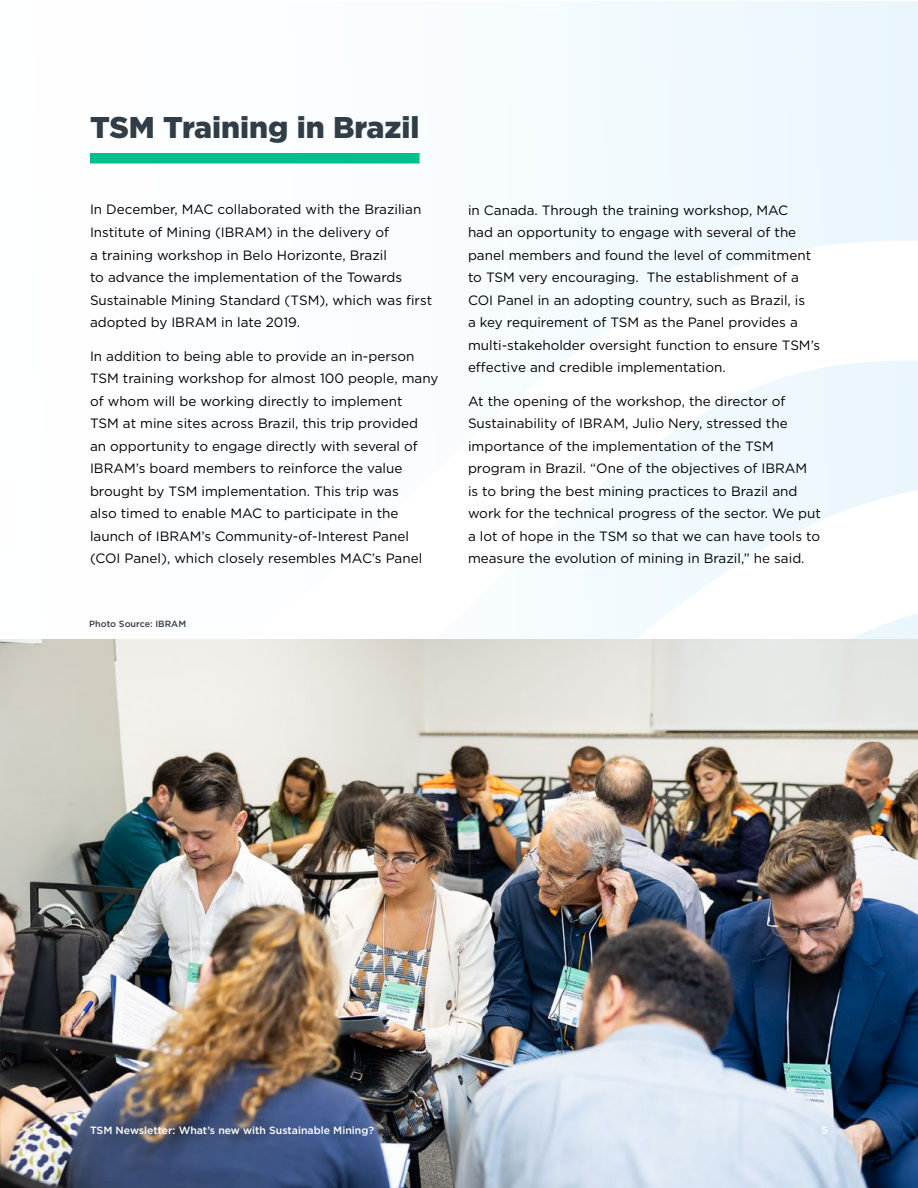
<style>
.page{position:relative;width:918px;height:1188px;background:#fff}
.page>*{position:absolute;margin:0;border:0;box-sizing:border-box;transform-origin:0 0}
.t1{font:900 30px "Gotham";color:#313e48}
.t2{font:13.5px/22.5px "Gotham";color:#000}
.t3{font:500 10.5px "Gotham";color:#fff}
.t4{font:500 9px "Gotham";color:#323e48}
</style>
<div class="page">
<div style="left:90px;top:153px;width:330px;height:10px;background:#00bf8c"></div>
<img style="left:0;top:639px;width:918px;height:549px">
<h1 class="t1" style="left:90px;top:107px;width:331px">TSM Training in Brazil</h1>
<p class="t2" style="left:90px;top:198px;width:344px">In December, MAC collaborated with the Brazilian Institute of Mining (IBRAM) in the delivery of<br>a training workshop in Belo Horizonte, Brazil<br>to advance the implementation of the Towards Sustainable Mining Standard (TSM), which was first adopted by IBRAM in late 2019.</p>
<p class="t2" style="left:90px;top:344px;width:350px">In addition to being able to provide an in-person TSM training workshop for almost 100 people, many of whom will be working directly to implement<br>TSM at mine sites across Brazil, this trip provided<br>an opportunity to engage directly with several of IBRAM’s board members to reinforce the value brought by TSM implementation. This trip was<br>also timed to enable MAC to participate in the launch of IBRAM’s Community-of-Interest Panel (COI Panel), which closely resembles MAC’s Panel</p>
<p class="t4" style="left:89px;top:618px;width:98px">Photo Source: IBRAM</p>
<p class="t2" style="left:468px;top:198px;width:354px">in Canada. Through the training workshop, MAC<br>had an opportunity to engage with several of the panel members and found the level of commitment to TSM very encouraging. The establishment of a COI Panel in an adopting country, such as Brazil, is<br>a key requirement of TSM as the Panel provides a multi-stakeholder oversight function to ensure TSM’s effective and credible implementation.</p>
<p class="t2" style="left:468px;top:390px;width:355px">At the opening of the workshop, the director of Sustainability of IBRAM, Julio Nery, stressed the importance of the implementation of the TSM program in Brazil. “One of the objectives of IBRAM<br>is to bring the best mining practices to Brazil and work for the technical progress of the sector. We put a lot of hope in the TSM so that we can have tools to measure the evolution of mining in Brazil,” he said.</p>
<p class="t3" style="left:90px;top:1124px;width:286px">TSM Newsletter: What’s new with Sustainable Mining?</p>
<p class="t3" style="left:821px;top:1124px;width:8px">5</p>
</div>
